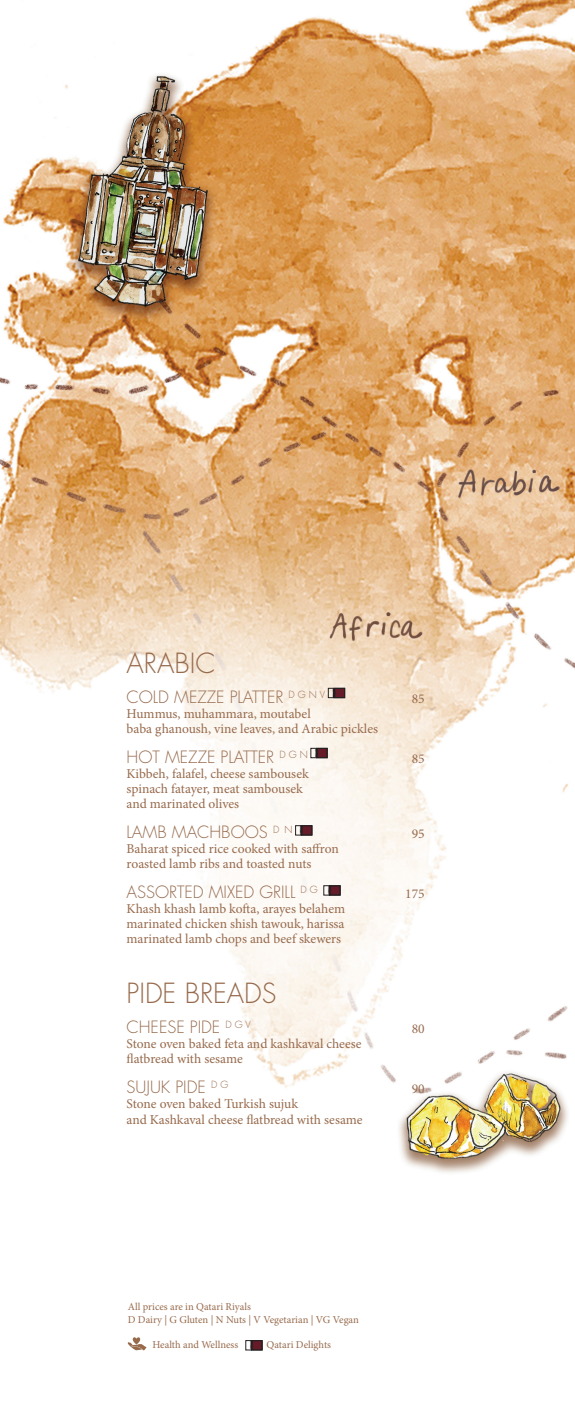
<style>
.page{position:relative;width:575px;height:1404px;background:#fff}
.page>*{position:absolute;margin:0;border:0;box-sizing:border-box;transform-origin:0 0}
.t1{font:300 27px "Futura Std";color:#976a4c}
.t2{font:300 16.5px "Futura Std";color:#976a4c}
.t3{font:13.5px/15px "Minion Pro";letter-spacing:-.005em;color:#976a4c}
.t4{font:10.5px/13.5px "Minion Pro";color:#976a4c}
</style>
<div class="page">
<img style="left:1px;top:0;width:573px;height:1173px">
<svg style="left:332px;top:690px;width:10px;height:5px"></svg>
<div style="left:328px;top:688px;width:16px;height:9px;border:1px solid #231f20"></div>
<svg style="left:315px;top:750px;width:10px;height:5px"></svg>
<div style="left:310px;top:748px;width:17px;height:9px;border:1px solid #231f20"></div>
<svg style="left:300px;top:825px;width:12px;height:10px"></svg>
<div style="left:295px;top:825px;width:16px;height:10px;border:1px solid #231f20"></div>
<svg style="left:328px;top:887px;width:10px;height:6px"></svg>
<div style="left:323px;top:885px;width:17px;height:10px;border:1px solid #231f20"></div>
<svg style="left:127px;top:1337px;width:19px;height:13px"></svg>
<svg style="left:250px;top:1342px;width:10px;height:5px"></svg>
<div style="left:245px;top:1340px;width:17px;height:9px;border:1px solid #231f20"></div>
<h1 class="t1" style="left:126px;top:647px;width:90px">ARABIC</h1>
<p class="t2" style="left:126px;top:687px;width:200px">COLD MEZZE PLATTER <sup>D</sup> <sup>G</sup> <sup>N</sup> <sup>V</sup></p>
<p class="t3" style="left:411px;top:691px;width:14px">85</p>
<p class="t3" style="left:126px;top:706px;width:253px">Hummus, muhammara, moutabel<br>baba ghanoush, vine leaves, and Arabic pickles</p>
<p class="t2" style="left:126px;top:747px;width:182px">HOT MEZZE PLATTER <sup>D</sup> <sup>G</sup> <sup>N</sup></p>
<p class="t3" style="left:411px;top:751px;width:14px">85</p>
<p class="t3" style="left:126px;top:766px;width:183px">Kibbeh, falafel, cheese sambousek spinach fatayer, meat sambousek and marinated olives</p>
<p class="t2" style="left:126px;top:822px;width:167px">LAMB MACHBOOS <sup>D</sup> <sup>N</sup></p>
<p class="t3" style="left:411px;top:826px;width:14px">95</p>
<p class="t3" style="left:126px;top:841px;width:214px">Baharat spiced rice cooked with saffron roasted lamb ribs and toasted nuts</p>
<p class="t2" style="left:126px;top:882px;width:192px">ASSORTED MIXED GRILL <sup>D</sup> <sup>G</sup></p>
<p class="t3" style="left:405px;top:886px;width:21px">175</p>
<p class="t3" style="left:126px;top:901px;width:220px;text-align:justify">Khash khash lamb kofta, arayes belahem marinated chicken shish tawouk, harissa marinated lamb chops and beef skewers</p>
<h1 class="t1" style="left:126px;top:977px;width:151px">PIDE BREADS</h1>
<p class="t2" style="left:126px;top:1017px;width:126px">CHEESE PIDE <sup>D</sup> <sup>G</sup> <sup>V</sup></p>
<p class="t3" style="left:411px;top:1021px;width:14px">80</p>
<p class="t3" style="left:126px;top:1036px;width:236px">Stone oven baked feta and kashkaval cheese flatbread with sesame</p>
<p class="t2" style="left:126px;top:1077px;width:103px">SUJUK PIDE <sup>D</sup> <sup>G</sup></p>
<p class="t3" style="left:411px;top:1081px;width:14px">90</p>
<p class="t3" style="left:126px;top:1096px;width:237px">Stone oven baked Turkish sujuk<br>and Kashkaval cheese flatbread with sesame</p>
<p class="t4" style="left:128px;top:1299px;width:232px">All prices are in Qatari Riyals<br>D Dairy | G Gluten | N Nuts | V Vegetarian | VG Vegan</p>
<p class="t4" style="left:152px;top:1338px;width:87px">Health and Wellness</p>
<p class="t4" style="left:266px;top:1338px;width:66px">Qatari Delights</p>
</div>
